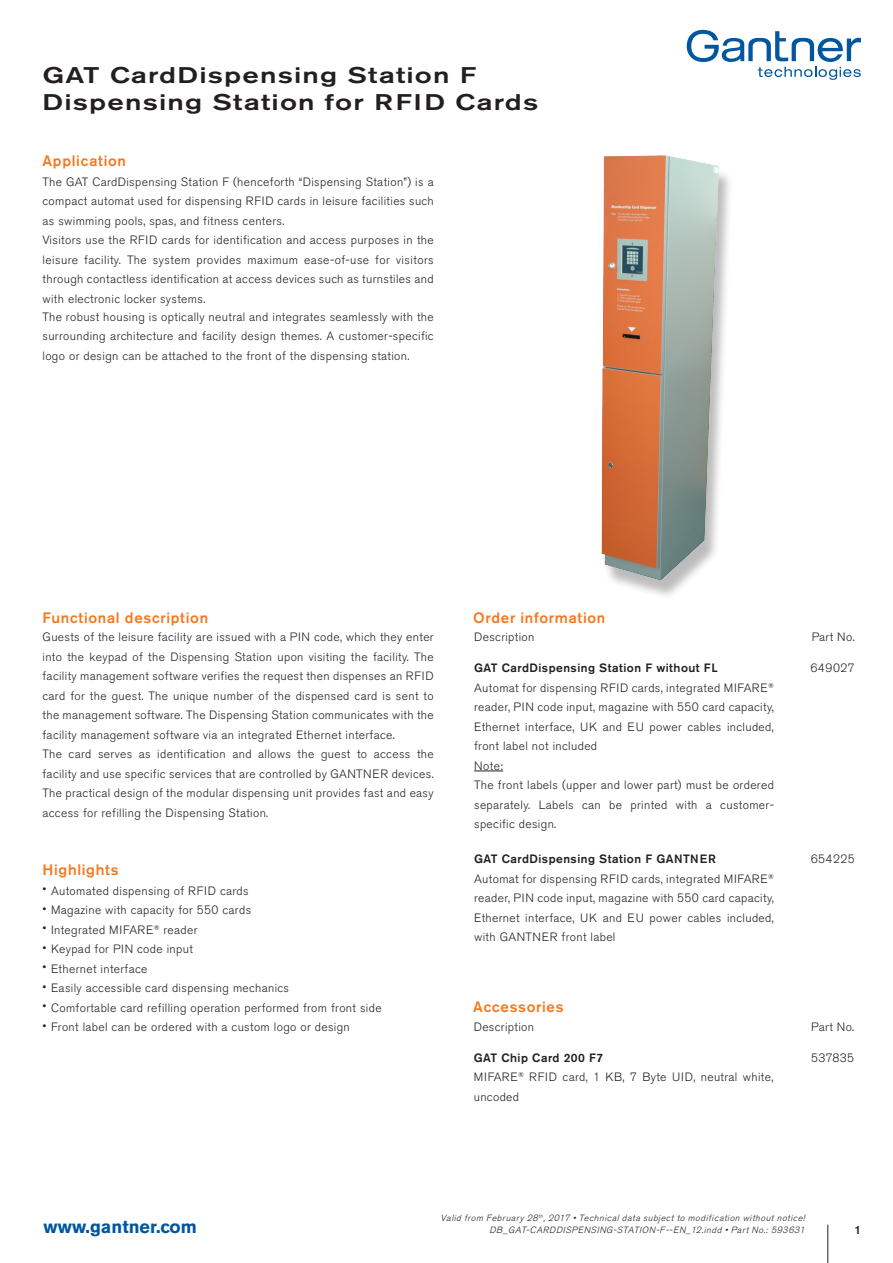
<style>
.page{position:relative;width:893px;height:1263px;background:#fff}
.page>*{position:absolute;margin:0;border:0;box-sizing:border-box;transform-origin:0 0}
.t1{font:500 22.5px "Akzidenz Grotesk BE";letter-spacing:.04em;color:#231f20;scale:1.3 1}
.t2{font:700 18px "Akzidenz Grotesk BE";color:#01579f}
.t3{font:500 15px "Akzidenz Grotesk BE";letter-spacing:.045em;color:#f47921}
.t4{font:300 12px/19.5px "Akzidenz Grotesk BE";letter-spacing:.03em;color:#231f20;text-align:justify}
.t5{font:500 12px "Akzidenz Grotesk BE";letter-spacing:.04em;color:#231f20}
.t6{font:italic 300 9px "Akzidenz Grotesk BE";color:#231f20}
</style>
<div class="page">
<svg style="left:687px;top:30px;width:174px;height:50px"></svg>
<svg style="left:474px;top:771px;width:29px;height:1px"></svg>
<hr style="left:827px;top:1225px;width:1px;height:38px;background:#231f20">
<img style="left:601px;top:155px;width:128px;height:441px">
<p class="t1" style="left:43px;top:61px;width:335px">GAT CardDispensing Station F</p>
<p class="t1" style="left:43px;top:88px;width:383px">Dispensing Station for RFID Cards</p>
<p class="t3" style="left:43px;top:152px;width:85px">Application</p>
<p class="t4" style="left:43px;top:172px;width:393px">The GAT CardDispensing Station F (henceforth “Dispensing Station”) is a compact automat used for dispensing RFID cards in leisure facilities such as swimming pools, spas, and fitness centers.</p>
<p class="t4" style="left:43px;top:231px;width:393px">Visitors use the RFID cards for identification and access purposes in the leisure facility. The system provides maximum ease-of-use for visitors through contactless identification at access devices such as turnstiles and with electronic locker systems.</p>
<p class="t4" style="left:43px;top:307px;width:393px">The robust housing is optically neutral and integrates seamlessly with the surrounding architecture and facility design themes. A customer-specific logo or design can be attached to the front of the dispensing station.</p>
<p class="t3" style="left:43px;top:609px;width:167px">Functional description</p>
<p class="t4" style="left:43px;top:627px;width:393px">Guests of the leisure facility are issued with a PIN code, which they enter into the keypad of the Dispensing Station upon visiting the facility. The facility management software verifies the request then dispenses an RFID card for the guest. The unique number of the dispensed card is sent to the management software. The Dispensing Station communicates with the facility management software via an integrated Ethernet interface.</p>
<p class="t4" style="left:43px;top:744px;width:393px">The card serves as identification and allows the guest to access the facility and use specific services that are controlled by GANTNER devices.</p>
<p class="t4" style="left:43px;top:783px;width:393px">The practical design of the modular dispensing unit provides fast and easy access for refilling the Dispensing Station.</p>
<p class="t3" style="left:43px;top:861px;width:78px">Highlights</p>
<p class="t4" style="left:43px;top:881px;width:208px">• Automated dispensing of RFID cards</p>
<p class="t4" style="left:43px;top:901px;width:210px">• Magazine with capacity for 550 cards</p>
<p class="t4" style="left:43px;top:920px;width:156px">• Integrated MIFARE<sup>®</sup> reader</p>
<p class="t4" style="left:43px;top:940px;width:152px">• Keypad for PIN code input</p>
<p class="t4" style="left:43px;top:959px;width:106px">• Ethernet interface</p>
<p class="t4" style="left:43px;top:979px;width:248px">• Easily accessible card dispensing mechanics</p>
<p class="t4" style="left:43px;top:998px;width:341px">• Comfortable card refilling operation performed from front side</p>
<p class="t4" style="left:43px;top:1018px;width:309px">• Front label can be ordered with a custom logo or design</p>
<p class="t3" style="left:473px;top:608px;width:134px">Order information</p>
<p class="t4" style="left:474px;top:628px;width:62px">Description</p>
<p class="t4" style="left:812px;top:628px;width:45px">Part No.</p>
<p class="t5" style="left:474px;top:661px;width:245px">GAT CardDispensing Station F without FL</p>
<p class="t4" style="left:474px;top:678px;width:301px">Automat for dispensing RFID cards, integrated MIFARE<sup>® </sup>reader, PIN code input, magazine with 550 card capacity, Ethernet interface, UK and EU power cables included, front label not included</p>
<p class="t4" style="left:474px;top:756px;width:30px">Note:</p>
<p class="t4" style="left:474px;top:775px;width:301px">The front labels (upper and lower part) must be ordered separately. Labels can be printed with a customer&shy;specific design.</p>
<p class="t4" style="left:810px;top:658px;width:46px">649027</p>
<p class="t5" style="left:474px;top:852px;width:243px">GAT CardDispensing Station F GANTNER</p>
<p class="t4" style="left:474px;top:869px;width:301px">Automat for dispensing RFID cards, integrated MIFARE<sup>® </sup>reader, PIN code input, magazine with 550 card capacity, Ethernet interface, UK and EU power cables included, with GANTNER front label</p>
<p class="t3" style="left:473px;top:997px;width:92px">Accessories</p>
<p class="t4" style="left:811px;top:849px;width:45px">654225</p>
<p class="t4" style="left:474px;top:1017px;width:62px">Description</p>
<p class="t4" style="left:811px;top:1017px;width:45px">Part No.</p>
<p class="t5" style="left:474px;top:1050px;width:131px">GAT Chip Card 200 F7</p>
<p class="t4" style="left:474px;top:1068px;width:301px">MIFARE<sup>®</sup> RFID card, 1 KB, 7 Byte UID, neutral white, uncoded</p>
<p class="t4" style="left:811px;top:1048px;width:45px">537835</p>
<p class="t6" style="left:441px;top:1213px;width:368px">Valid from February 28<sup>th</sup>, 2017 • Technical data subject to modification without notice!</p>
<p class="t6" style="left:489px;top:1225px;width:319px">DB_GAT-CARDDISPENSING-STATION-F--EN_12.indd • Part No.: 593631</p>
<p class="t2" style="left:44px;top:1216px;width:155px">www.gantner.com</p>
<p class="t5" style="left:854px;top:1223px;width:8px">1</p>
</div>
